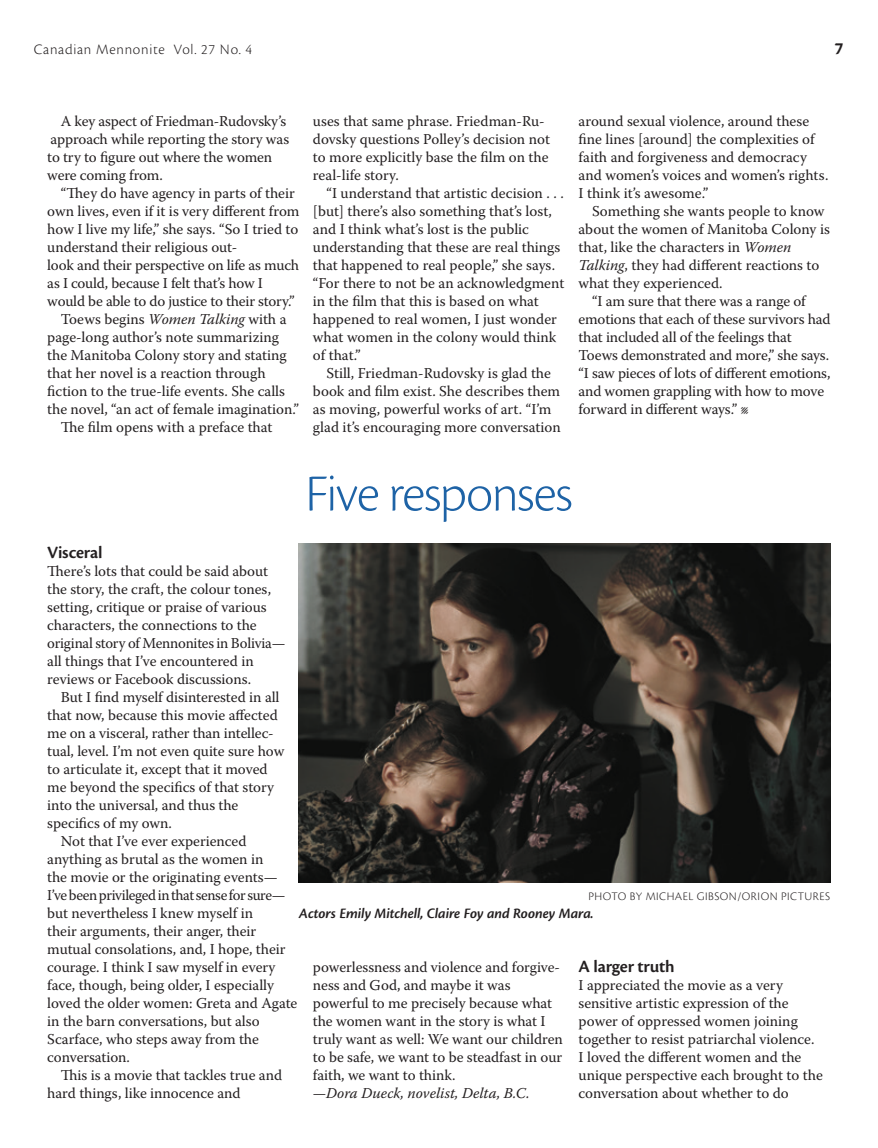
<style>
.page{position:relative;width:878px;height:1148px;background:#fff}
.page>*{position:absolute;margin:0;border:0;box-sizing:border-box;transform-origin:0 0}
.t1{font:300 54px "Cronos Pro";letter-spacing:-.025em;color:#1e63a6}
.t2{font:600 18px "Cronos Pro";letter-spacing:-.01em;color:#231f20}
.t3{font:700 18px "Cronos Pro";color:#231f20}
.t4{font:15px/18px "Warnock Pro";letter-spacing:-.005em;color:#231f20}
.t5{font:italic 600 15px "Cronos Pro";letter-spacing:-.005em;color:#231f20}
.t6{font:15px "Warnock Pro";letter-spacing:-.03em;color:#231f20}
.t7{font:italic 15px "Warnock Pro";color:#231f20}
.t8{font:300 15px "Cronos Pro";letter-spacing:.05em;color:#231f20}
.t9{font:300 12px "Cronos Pro";letter-spacing:.04em;color:#231f20}
.s1{font-style:italic}
</style>
<div class="page">
<img style="left:299px;top:543px;width:531px;height:339px">
<p class="t8" style="left:34px;top:41px;width:220px">Canadian Mennonite Vol. 27 No. 4</p>
<p class="t3" style="left:834px;top:38px;width:10px">7</p>
<p class="t4" style="left:47px;top:112px;width:243px;text-indent:13px">A key aspect of Friedman-Rudovsky’s approach while reporting the story was to try to figure out where the women were coming from.</p>
<p class="t4" style="left:61px;top:184px;width:235px">“They do have agency in parts of their</p>
<p class="t4" style="left:47px;top:202px;width:254px">own lives, even if it is very different from</p>
<p class="t4" style="left:47px;top:220px;width:252px">how I live my life,” she says. “So I tried to</p>
<p class="t4" style="left:47px;top:238px;width:191px">understand their religious out-</p>
<p class="t4" style="left:47px;top:256px;width:253px">look and their perspective on life as much</p>
<p class="t4" style="left:47px;top:274px;width:217px">as I could, because I felt that’s how I</p>
<p class="t4" style="left:47px;top:292px;width:249px">would be able to do justice to their story.”</p>
<p class="t4" style="left:61px;top:310px;width:227px">Toews begins <span class="s1">Women Talking</span> with a</p>
<p class="t4" style="left:47px;top:328px;width:233px">page-long author’s note summarizing</p>
<p class="t4" style="left:47px;top:346px;width:241px">the Manitoba Colony story and stating</p>
<p class="t4" style="left:47px;top:364px;width:220px">that her novel is a reaction through</p>
<p class="t4" style="left:47px;top:382px;width:239px">fiction to the true-life events. She calls</p>
<p class="t4" style="left:47px;top:400px;width:253px">the novel, “an act of female imagination.”</p>
<p class="t4" style="left:61px;top:418px;width:213px">The film opens with a preface that</p>
<p class="t4" style="left:313px;top:112px;width:238px">uses that same phrase. Friedman-Ru&shy;dovsky questions Polley’s decision not to more explicitly base the film on the real-life story.</p>
<p class="t4" style="left:313px;top:184px;width:253px;text-indent:14px">“I understand that artistic decision . . . [but] there’s also something that’s lost, and I think what’s lost is the public understanding that these are real things that happened to real people,” she says. “For there to not be an acknowledgment in the film that this is based on what happened to real women, I just wonder what women in the colony would think of that.”</p>
<p class="t4" style="left:313px;top:364px;width:249px;text-indent:14px">Still, Friedman-Rudovsky is glad the book and film exist. She describes them as moving, powerful works of art. “I’m glad it’s encouraging more conversation</p>
<p class="t4" style="left:578px;top:112px;width:251px">around sexual violence, around these fine lines [around] the complexities of faith and forgiveness and democracy and women’s voices and women’s rights.<br>I think it’s awesome.”</p>
<p class="t4" style="left:592px;top:202px;width:234px">Something she wants people to know</p>
<p class="t4" style="left:578px;top:220px;width:253px">about the women of Manitoba Colony is</p>
<p class="t4" style="left:578px;top:238px;width:214px">that, like the characters in <span class="s1">Women</span></p>
<p class="t4" style="left:578px;top:256px;width:242px"><span class="s1">Talking</span>, they had different reactions to</p>
<p class="t4" style="left:578px;top:274px;width:145px">what they experienced.</p>
<p class="t4" style="left:592px;top:292px;width:215px">“I am sure that there was a range of</p>
<p class="t4" style="left:578px;top:310px;width:253px">emotions that each of these survivors had</p>
<p class="t4" style="left:578px;top:328px;width:215px">that included all of the feelings that</p>
<p class="t4" style="left:578px;top:346px;width:252px">Toews demonstrated and more,” she says.</p>
<p class="t4" style="left:578px;top:364px;width:253px">“I saw pieces of lots of different emotions,</p>
<p class="t4" style="left:578px;top:382px;width:247px">and women grappling with how to move</p>
<p class="t4" style="left:578px;top:400px;width:172px">forward in different ways.” l</p>
<h1 class="t1" style="left:305px;top:462px;width:269px">Five responses</h1>
<p class="t2" style="left:47px;top:542px;width:57px">Visceral</p>
<p class="t4" style="left:47px;top:562px;width:239px">There’s lots that could be said about the story, the craft, the colour tones, setting, critique or praise of various characters, the connections to the original story of Mennonites in Bolivia— all things that I’ve encountered in reviews or Facebook discussions.</p>
<p class="t4" style="left:61px;top:688px;width:220px">But I find myself disinterested in all</p>
<p class="t4" style="left:47px;top:706px;width:232px">that now, because this movie affected</p>
<p class="t4" style="left:47px;top:724px;width:228px">me on a visceral, rather than intellec-</p>
<p class="t4" style="left:47px;top:742px;width:238px">tual, level. I’m not even quite sure how</p>
<p class="t4" style="left:47px;top:760px;width:222px">to articulate it, except that it moved</p>
<p class="t4" style="left:47px;top:778px;width:228px">me beyond the specifics of that story</p>
<p class="t4" style="left:47px;top:796px;width:193px">into the universal, and thus the</p>
<p class="t4" style="left:47px;top:814px;width:126px">specifics of my own.</p>
<p class="t4" style="left:61px;top:832px;width:187px">Not that I’ve ever experienced</p>
<p class="t4" style="left:47px;top:850px;width:218px">anything as brutal as the women in</p>
<p class="t4" style="left:47px;top:868px;width:232px">the movie or the originating events—</p>
<p class="t6" style="left:47px;top:886px;width:239px">I’ve been privileged in that sense for sure—</p>
<p class="t4" style="left:47px;top:904px;width:207px">but nevertheless I knew myself in</p>
<p class="t4" style="left:47px;top:922px;width:210px">their arguments, their anger, their</p>
<p class="t4" style="left:47px;top:940px;width:240px">mutual consolations, and, I hope, their</p>
<p class="t4" style="left:47px;top:958px;width:230px">courage. I think I saw myself in every</p>
<p class="t4" style="left:47px;top:976px;width:228px">face, though, being older, I especially</p>
<p class="t4" style="left:47px;top:994px;width:252px">loved the older women: Greta and Agate</p>
<p class="t4" style="left:47px;top:1012px;width:214px">in the barn conversations, but also</p>
<p class="t4" style="left:47px;top:1030px;width:213px">Scarface, who steps away from the</p>
<p class="t4" style="left:47px;top:1048px;width:84px">conversation.</p>
<p class="t4" style="left:61px;top:1066px;width:223px">This is a movie that tackles true and</p>
<p class="t4" style="left:47px;top:1084px;width:195px">hard things, like innocence and</p>
<p class="t9" style="left:588px;top:889px;width:243px">PHOTO BY MICHAEL GIBSON/ORION PICTURES</p>
<p class="t5" style="left:299px;top:905px;width:296px">Actors Emily Mitchell, Claire Foy and Rooney Mara.</p>
<p class="t2" style="left:578px;top:956px;width:98px">A larger truth</p>
<p class="t4" style="left:578px;top:976px;width:246px">I appreciated the movie as a very sensitive artistic expression of the power of oppressed women joining together to resist patriarchal violence.<br>I loved the different women and the unique perspective each brought to the conversation about whether to do</p>
<p class="t4" style="left:313px;top:958px;width:251px">powerlessness and violence and forgive&shy;ness and God, and maybe it was powerful to me precisely because what the women want in the story is what I truly want as well: We want our children to be safe, we want to be steadfast in our faith, we want to think.</p>
<p class="t7" style="left:313px;top:1084px;width:218px">—Dora Dueck, novelist, Delta, B.C.</p>
</div>
